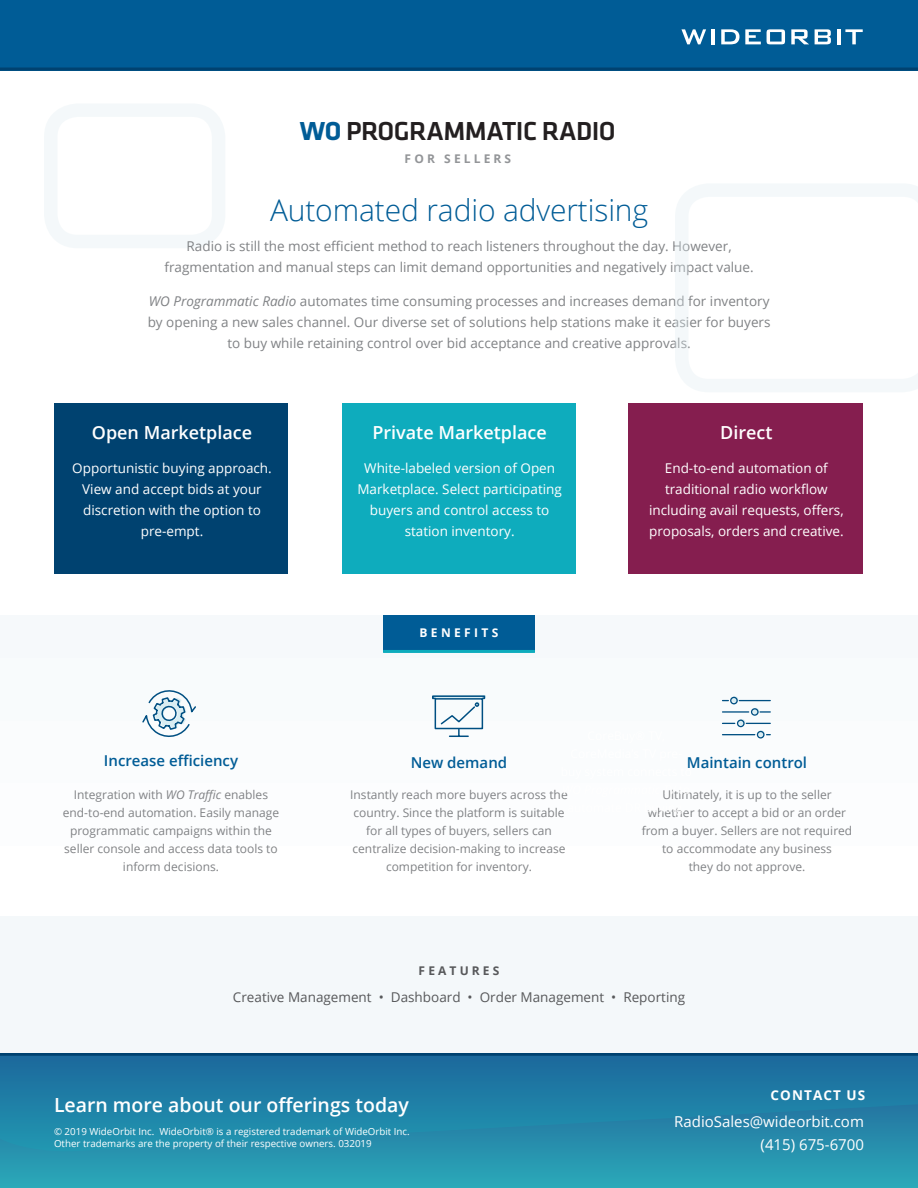
<style>
.page{position:relative;width:918px;height:1188px;background:#fff}
.page>*{position:absolute;margin:0;border:0;box-sizing:border-box;transform-origin:0 0}
.t1{font:300 30px "Open Sans";letter-spacing:-.005em;color:#005c96}
.t2{font:500 27px "Klavika";letter-spacing:-.02em;color:#231f20}
.t3{font:600 19.5px "Open Sans";color:#fff}
.t4{font:600 18px "Open Sans";color:#fff}
.t5{font:600 15px "Open Sans";color:#005c96}
.t6{font:15px "Open Sans";color:#fff}
.Intro_Paragraph{font:13.5px/21px "Open Sans";color:#808285;text-align:center}
.Intro_Paragraph-2{font:13.5px/21px "Open Sans";color:#fff;text-align:center}
.Intro_Paragraph-3{font:13.5px "Open Sans";color:#57585a}
.t7{font:700 13.5px "Open Sans";letter-spacing:.08em;color:#fff}
.Intro_Paragraph-4{font:12px/18px "Open Sans";color:#808285;text-align:center}
.t8{font:700 12px "Open Sans";letter-spacing:.26em;color:#939598}
.t9{font:700 12px "Open Sans";letter-spacing:.26em;color:#57585a}
.Cover_header{font:700 12px "Open Sans";letter-spacing:.285em;color:#fff}
.t10{font:9.75px/12px "Open Sans";color:#fff}
.s1{font-weight:700;color:#005c96}
.s2{font-style:italic}
</style>
<div class="page">
<div style="left:0;top:1053px;width:918px;height:135px;background:#299eb4"></div>
<svg style="left:0;top:1056px;width:918px;height:97px;background:#207ea5"></svg>
<div style="left:0;top:0;width:918px;height:71px;background:#005c96"></div>
<hr style="left:0;top:68px;width:918px;height:3px;background:#004270">
<svg style="left:681px;top:29px;width:25px;height:15px"></svg>
<hr style="left:711px;top:29px;width:4px;height:15px;background:#fff">
<svg style="left:721px;top:29px;width:18px;height:15px"></svg>
<svg style="left:745px;top:29px;width:16px;height:15px"></svg>
<svg style="left:767px;top:29px;width:18px;height:15px"></svg>
<svg style="left:791px;top:29px;width:18px;height:15px"></svg>
<svg style="left:815px;top:29px;width:16px;height:15px"></svg>
<hr style="left:837px;top:29px;width:3px;height:15px;background:#fff">
<svg style="left:845px;top:29px;width:18px;height:15px"></svg>
<hr style="left:0;top:1053px;width:918px;height:3px;background:#004270">
<div style="left:55px;top:403px;width:233px;height:171px;background:#004270"></div>
<div style="left:342px;top:403px;width:234px;height:171px;background:#0eacbd"></div>
<div style="left:629px;top:403px;width:234px;height:171px;background:#851e4f"></div>
<div style="left:44px;top:103px;width:181px;height:145px;border:14px solid #e1edf2;border-radius:27px"></div>
<div style="left:0;top:916px;width:918px;height:137px;background:#f4f8fa"></div>
<div style="left:0;top:615px;width:918px;height:256px;background:#fafcfd"></div>
<div style="left:383px;top:615px;width:152px;height:36px;background:#005c96"></div>
<hr style="left:383px;top:650px;width:152px;height:3px;background:#0eacbd">
<svg style="left:722px;top:696px;width:49px;height:43px"></svg>
<svg style="left:432px;top:695px;width:54px;height:42px"></svg>
<svg style="left:142px;top:690px;width:54px;height:47px"></svg>
<svg style="left:675px;top:184px;width:243px;height:208px"></svg>
<p class="t2" style="left:300px;top:113px;width:317px"><span class="s1">WO</span> PROGRAMMATIC RADIO</p>
<p class="t8" style="left:405px;top:150px;width:108px">FOR SELLERS</p>
<h1 class="t1" style="left:270px;top:189px;width:380px">Automated radio advertising</h1>
<p class="Intro_Paragraph" style="left:164px;top:235px;width:591px">Radio is still the most efficient method to reach listeners throughout the day. However, fragmentation and manual steps can limit demand opportunities and negatively impact value.</p>
<p class="Intro_Paragraph" style="left:148px;top:291px;width:624px"><span class="s2">WO Programmatic Radio</span> automates time consuming processes and increases demand for inventory by opening a new sales channel. Our diverse set of solutions help stations make it easier for buyers to buy while retaining control over bid acceptance and creative approvals.</p>
<p class="t4" style="left:92px;top:420px;width:162px">Open Marketplace</p>
<p class="Intro_Paragraph-2" style="left:72px;top:457px;width:201px">Opportunistic buying approach.<br>View and accept bids at your discretion with the option to pre-empt.</p>
<p class="t4" style="left:372px;top:420px;width:176px">Private Marketplace</p>
<p class="t4" style="left:720px;top:420px;width:54px">Direct</p>
<p class="Intro_Paragraph-2" style="left:357px;top:457px;width:206px">White-labeled version of Open<br>Marketplace. Select participating buyers and control access to station inventory.</p>
<p class="Intro_Paragraph-2" style="left:649px;top:457px;width:196px">End-to-end automation of traditional radio workflow including avail requests, offers, proposals, orders and creative.</p>
<p class="Cover_header" style="left:419px;top:624px;width:81px">BENEFITS</p>
<p class="t5" style="left:104px;top:750px;width:136px">Increase efficiency</p>
<p class="t5" style="left:411px;top:752px;width:98px">New demand</p>
<h2 class="t5" style="left:687px;top:752px;width:122px">Maintain control</h2>
<p class="Intro_Paragraph-4" style="left:63px;top:785px;width:218px">Integration with <span class="s2">WO Traffic</span> enables end-to-end automation. Easily manage programmatic campaigns within the seller console and access data tools to inform decisions.</p>
<p class="Intro_Paragraph-4" style="left:350px;top:785px;width:219px">Instantly reach more buyers across the country. Since the platform is suitable for all types of buyers, sellers can centralize decision-making to increase competition for inventory.</p>
<p class="Intro_Paragraph-4" style="left:662px;top:785px;width:171px">Ultimately, it is up to the seller</p>
<p class="Intro_Paragraph-4" style="left:648px;top:803px;width:200px">whether to accept a bid or an order</p>
<p class="Intro_Paragraph-4" style="left:642px;top:821px;width:212px">from a buyer. Sellers are not required</p>
<p class="Intro_Paragraph-4" style="left:662px;top:839px;width:171px">to accommodate any business</p>
<p class="Intro_Paragraph-4" style="left:689px;top:857px;width:118px">they do not approve.</p>
<p class="t9" style="left:419px;top:962px;width:82px">FEATURES</p>
<p class="Intro_Paragraph-3" style="left:233px;top:988px;width:454px">Creative Management • Dashboard • Order Management • Reporting</p>
<p class="t3" style="left:54px;top:1092px;width:356px">Learn more about our offerings today</p>
<p class="t10" style="left:54px;top:1126px;width:357px">© 2019 WideOrbit Inc. WideOrbit® is a registered trademark of WideOrbit Inc.<br>Other trademarks are the property of their respective owners. 032019</p>
<p class="t7" style="left:771px;top:1086px;width:96px">CONTACT US</p>
<p class="t6" style="left:674px;top:1112px;width:191px">RadioSales@wideorbit.com</p>
<p class="t6" style="left:761px;top:1134px;width:105px">(415) 675-6700</p>
</div>
